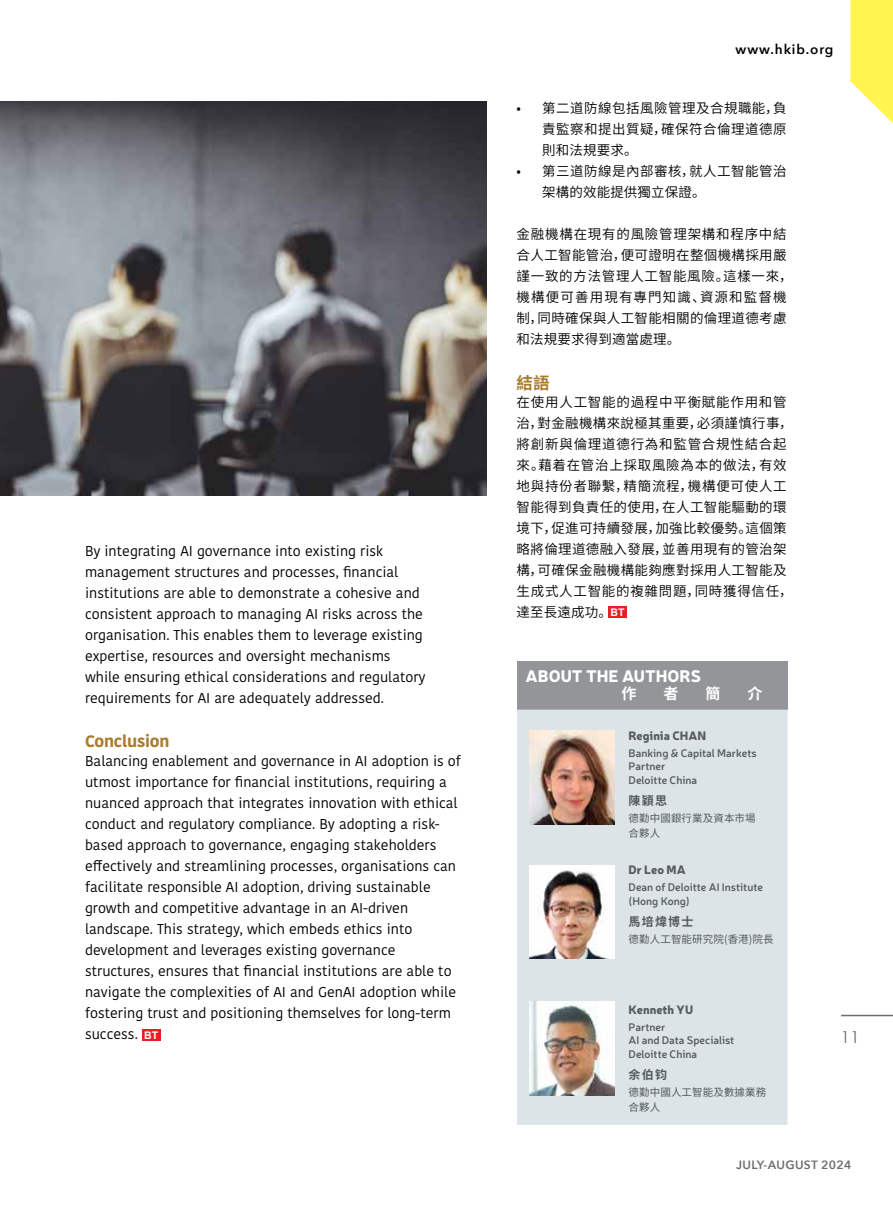
<style>
.page{position:relative;width:893px;height:1212px;background:#fff}
.page>*{position:absolute;margin:0;border:0;box-sizing:border-box;transform-origin:0 0}
.t1{font:900 16.5px "Neris";color:#fff}
.t2{font:700 16.5px "Kohinoor Bangla";letter-spacing:-.01em;color:#aa7b2c}
.t3{font:16.5px "Century Gothic";color:#6d6e71}
.t4{font:700 16.5px "Source Han Sans CN";color:#aa7b2c}
.t5{font:700 15px "Source Han Sans CN";color:#fff}
.t6{font:14.25px/21px "Kohinoor Bangla";color:#000}
.t7{font:13.5px/21px "Source Han Sans CN";letter-spacing:.035em;color:#000}
.t8{font:13.5px/21px "Source Han Sans CN";letter-spacing:.055em;color:#000}
.t9{font:600 13.5px "Avenir Next";letter-spacing:.065em;color:#000}
.t10{font:900 12px "Neris";color:#58595b}
.t11{font:600 12px "Avenir Next";letter-spacing:.03em;color:#6d6e71}
.t12{font:700 12px "Source Han Sans CN";letter-spacing:.1em;color:#58595b}
.t13{font:600 10.95px/13.5px "Neris";color:#58595b}
.t14{font:10.5px/15px "Source Han Sans CN";letter-spacing:.01em;color:#58595b}
.s1{font-family:"Arial";font-weight:700;font-size:10.5px;color:#fff}
</style>
<div class="page">
<hr style="left:841px;top:1015px;width:52px;height:1px;background:#6d6e71">
<svg style="left:850px;top:0;width:43px;height:124px"></svg>
<div style="left:608px;top:606px;width:19px;height:12px;background:#ed1d24"></div>
<div style="left:142px;top:1029px;width:18px;height:12px;background:#ed1d24"></div>
<div style="left:517px;top:661px;width:270px;height:49px;background:#939598"></div>
<div style="left:517px;top:710px;width:270px;height:415px;background:#dce4e7"></div>
<img style="left:530px;top:731px;width:85px;height:93px">
<img style="left:530px;top:865px;width:85px;height:94px">
<img style="left:530px;top:1001px;width:85px;height:94px">
<img style="left:0;top:101px;width:487px;height:394px">
<p class="t6" style="left:85px;top:540px;width:342px">By integrating AI governance into existing risk management structures and processes, financial institutions are able to demonstrate a cohesive and consistent approach to managing AI risks across the organisation. This enables them to leverage existing expertise, resources and oversight mechanisms while ensuring ethical considerations and regulatory requirements for AI are adequately addressed.</p>
<p class="t2" style="left:85px;top:727px;width:86px">Conclusion</p>
<p class="t6" style="left:85px;top:750px;width:377px">Balancing enablement and governance in AI adoption is of utmost importance for financial institutions, requiring a nuanced approach that integrates innovation with ethical conduct and regulatory compliance. By adopting a risk&shy;based approach to governance, engaging stakeholders effectively and streamlining processes, organisations can facilitate responsible AI adoption, driving sustainable growth and competitive advantage in an AI-driven landscape. This strategy, which embeds ethics into development and leverages existing governance structures, ensures that financial institutions are able to navigate the complexities of AI and GenAI adoption while fostering trust and positioning themselves for long-term success. <span class="s1">BT</span></p>
<p class="t9" style="left:736px;top:38px;width:99px">www.hkib.org</p>
<p class="t7" style="left:542px;top:98px;width:246px;text-align:justify;text-indent:-26px">• 第二道防線包括風險管理及合規職能，負責監察和提出質疑，確保符合倫理道德原則和法規要求。</p>
<p class="t7" style="left:542px;top:161px;width:246px;text-indent:-26px">• 第三道防線是內部審核，就人工智能管治架構的效能提供獨立保證。</p>
<p class="t8" style="left:517px;top:224px;width:277px">金融機構在現有的風險管理架構和程序中結合人工智能管治，便可證明在整個機構採用嚴謹一致的方法管理人工智能風險。這樣一來，機構便可善用現有專門知識、資源和監督機制，同時確保與人工智能相關的倫理道德考慮和法規要求得到適當處理。</p>
<p class="t4" style="left:517px;top:374px;width:35px">結語</p>
<p class="t7" style="left:517px;top:392px;width:277px">在使用人工智能的過程中平衡賦能作用和管治，對金融機構來說極其重要，必須謹慎行事，將創新與倫理道德行為和監管合規性結合起來。藉着在管治上採取風險為本的做法，有效地與持份者聯繫，精簡流程，機構便可使人工智能得到負責任的使用，在人工智能驅動的環境下，促進可持續發展，加強比較優勢。這個策略將倫理道德融入發展，並善用現有的管治架構，可確保金融機構能夠應對採用人工智能及生成式人工智能的複雜問題，同時獲得信任，達至長遠成功。<span class="s1">BT</span></p>
<p class="t1" style="left:526px;top:664px;width:177px">ABOUT THE AUTHORS</p>
<p class="t5" style="left:622px;top:685px;width:16px">作</p>
<p class="t5" style="left:664px;top:685px;width:16px">者</p>
<p class="t5" style="left:706px;top:685px;width:16px">簡</p>
<p class="t5" style="left:748px;top:685px;width:16px">介</p>
<p class="t10" style="left:629px;top:727px;width:79px">Reginia CHAN</p>
<p class="t13" style="left:629px;top:746px;width:130px">Banking &amp; Capital Markets<br>Partner<br>Deloitte China</p>
<p class="t12" style="left:629px;top:794px;width:40px">陳穎思</p>
<p class="t14" style="left:629px;top:810px;width:129px">德勤中國銀行業及資本市場合夥人</p>
<p class="t10" style="left:629px;top:861px;width:59px">Dr Leo MA</p>
<p class="t13" style="left:629px;top:880px;width:136px">Dean of Deloitte AI Institute (Hong Kong)</p>
<p class="t12" style="left:629px;top:915px;width:66px">馬培煒博士</p>
<p class="t14" style="left:629px;top:931px;width:147px">德勤人工智能研究院(香港)院長</p>
<p class="t10" style="left:629px;top:1001px;width:66px">Kenneth YU</p>
<p class="t13" style="left:629px;top:1020px;width:107px">Partner<br>AI and Data Specialist<br>Deloitte China</p>
<p class="t12" style="left:629px;top:1068px;width:40px">余伯钧</p>
<p class="t14" style="left:629px;top:1085px;width:139px">德勤中國人工智能及數據業務合夥人</p>
<p class="t3" style="left:841px;top:1027px;width:21px">11</p>
<p class="t11" style="left:736px;top:1154px;width:117px">JULY‑AUGUST 2024</p>
</div>
